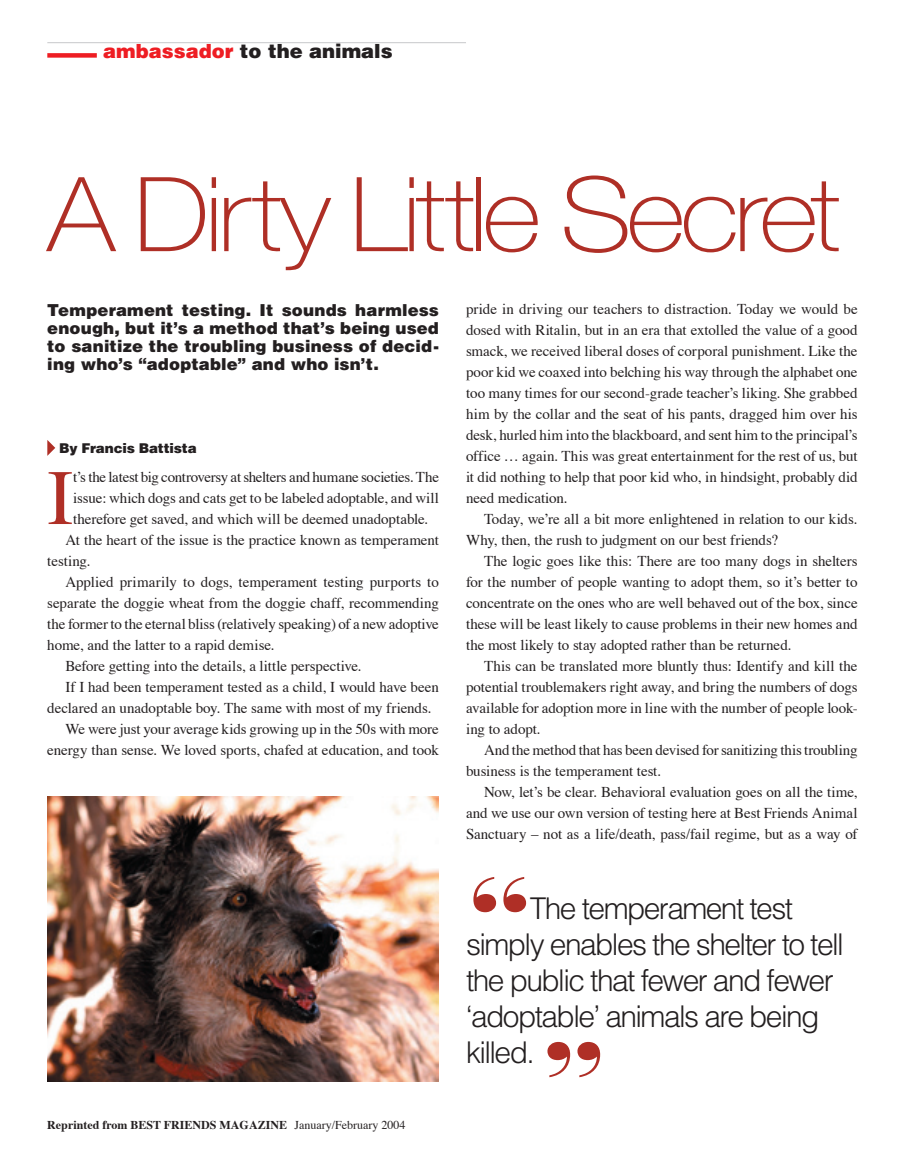
<style>
.page{position:relative;width:905px;height:1161px;background:#fff}
.page>*{position:absolute;margin:0;border:0;box-sizing:border-box;transform-origin:0 0}
.t1{font:700 112.5px "Bauer Bodoni";color:#af2f26;scale:1.2 1}
.t2{font:100 103.5px "Helvetica Neue";letter-spacing:-.045em;color:#af2f26;scale:1.1 1}
.t3{font:78.45px "Times";color:#af2f26}
.t4{font:300 30px/36px "Helvetica";letter-spacing:-.055em;color:#231f20}
.t5{font:900 19.5px "Helvetica";color:#231f20}
.t6{font:900 16.5px/18px "Helvetica";letter-spacing:.01em;color:#231f20;text-align:justify}
.t7{font:15px/21px "Times";letter-spacing:-.005em;color:#231f20;text-align:justify}
.t8{font:900 13.5px "Helvetica";letter-spacing:-.015em;color:#231f20}
.t9{font:700 12px "Times";color:#231f20}
.s1{color:#ee1d23}
.s2{font-weight:400}
</style>
<div class="page">
<hr style="left:47px;top:42px;width:419px;height:1px;background:#c7c8ca">
<div style="left:47px;top:53px;width:50px;height:5px;background:#ee1d23"></div>
<svg style="left:47px;top:440px;width:8px;height:16px"></svg>
<img style="left:47px;top:797px;width:392px;height:284px">
<h3 class="t5" style="left:103px;top:38px;width:291px"><span class="s1">ambassador</span> to the animals</h3>
<h2 class="t2" style="left:47px;top:157px;width:722px">A Dirty Little Secret</h2>
<p class="t6" style="left:47px;top:301px;width:393px">Temperament testing. It sounds harmless enough, but it’s a method that’s being used to sanitize the troubling business of decid&shy;ing who’s “adoptable” and who isn’t.</p>
<p class="t8" style="left:59px;top:439px;width:139px">By Francis Battista</p>
<h3 class="t3" style="left:47px;top:448px;width:28px">I</h3>
<p class="t7" style="left:73px;top:467px;width:367px">tʼs the latest big controversy at shelters and humane societies. The</p>
<p class="t7" style="left:73px;top:488px;width:367px">issue: which dogs and cats get to be labeled adoptable, and will</p>
<p class="t7" style="left:73px;top:509px;width:357px">therefore get saved, and which will be deemed unadoptable.</p>
<p class="t7" style="left:65px;top:530px;width:375px">At the heart of the issue is the practice known as temperament</p>
<p class="t7" style="left:47px;top:551px;width:45px">testing.</p>
<p class="t7" style="left:65px;top:572px;width:375px">Applied primarily to dogs, temperament testing purports to</p>
<p class="t7" style="left:47px;top:593px;width:393px">separate the doggie wheat from the doggie chaff, recommending</p>
<p class="t7" style="left:47px;top:614px;width:393px">the former to the eternal bliss (relatively speaking) of a new adoptive</p>
<p class="t7" style="left:47px;top:635px;width:229px">home, and the latter to a rapid demise.</p>
<p class="t7" style="left:65px;top:656px;width:298px">Before getting into the details, a little perspective.</p>
<p class="t7" style="left:65px;top:677px;width:375px">If I had been temperament tested as a child, I would have been</p>
<p class="t7" style="left:47px;top:698px;width:386px">declared an unadoptable boy. The same with most of my friends.</p>
<p class="t7" style="left:65px;top:719px;width:375px">We were just your average kids growing up in the 50s with more</p>
<p class="t7" style="left:47px;top:740px;width:393px">energy than sense. We loved sports, chafed at education, and took</p>
<p class="t9" style="left:47px;top:1117px;width:360px">Reprinted from BEST FRIENDS MAGAZINE <span class="s2">January/February 2004</span></p>
<p class="t7" style="left:466px;top:299px;width:393px">pride in driving our teachers to distraction. Today we would be dosed with Ritalin, but in an era that extolled the value of a good smack, we received liberal doses of corporal punishment. Like the poor kid we coaxed into belching his way through the alphabet one too many times for our second-grade teacherʼs liking. She grabbed him by the collar and the seat of his pants, dragged him over his desk, hurled him into the blackboard, and sent him to the principalʼs office … again. This was great entertainment for the rest of us, but it did nothing to help that poor kid who, in hindsight, probably did need medication.</p>
<p class="t7" style="left:466px;top:509px;width:393px;text-indent:18px">Today, weʼre all a bit more enlightened in relation to our kids.<br>Why, then, the rush to judgment on our best friends?</p>
<p class="t7" style="left:466px;top:551px;width:393px;text-indent:18px">The logic goes like this: There are too many dogs in shelters for the number of people wanting to adopt them, so itʼs better to concentrate on the ones who are well behaved out of the box, since these will be least likely to cause problems in their new homes and the most likely to stay adopted rather than be returned.</p>
<p class="t7" style="left:466px;top:656px;width:393px;text-indent:18px">This can be translated more bluntly thus: Identify and kill the potential troublemakers right away, and bring the numbers of dogs available for adoption more in line with the number of people look&shy;ing to adopt.</p>
<p class="t7" style="left:466px;top:740px;width:393px;text-indent:18px">And the method that has been devised for sanitizing this troubling business is the temperament test.</p>
<p class="t7" style="left:466px;top:782px;width:393px;text-indent:18px">Now, letʼs be clear. Behavioral evaluation goes on all the time, and we use our own version of testing here at Best Friends Animal Sanctuary – not as a life/death, pass/fail regime, but as a way of</p>
<h1 class="t1" style="left:466px;top:851px;width:58px">“</h1>
<h3 class="t4" style="left:466px;top:890px;width:379px;text-indent:64px">The temperament test simply enables the shelter to tell the public that fewer and fewer ‘adoptable’ animals are being killed.</h3>
<h1 class="t1" style="left:540px;top:1016px;width:58px">”</h1>
</div>
